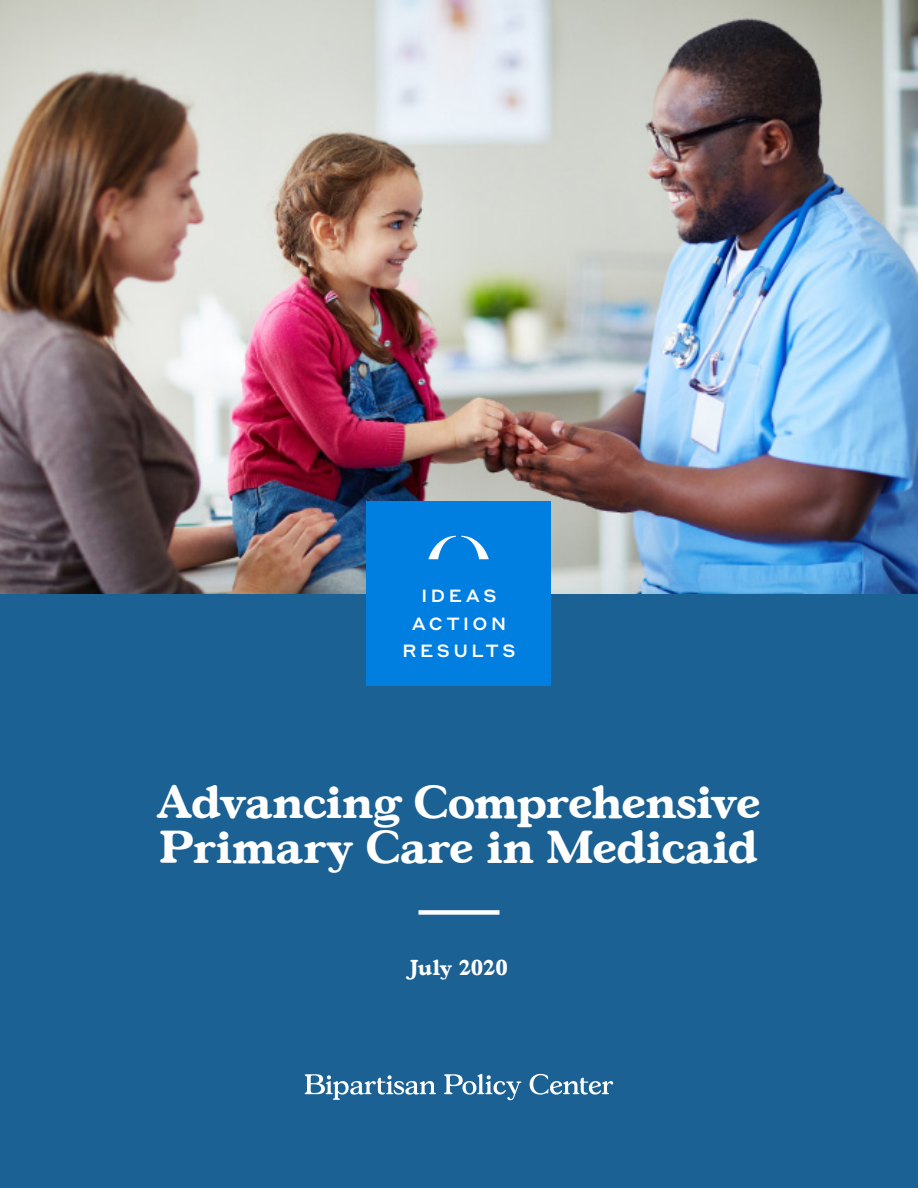
<style>
.page{position:relative;width:918px;height:1188px;background:#fff}
.page>*{position:absolute;margin:0;border:0;box-sizing:border-box;transform-origin:0 0}
.t1{font:700 45px/45px "Gascogne TS";letter-spacing:.01em;color:#fff}
.t2{font:700 21px "Gascogne TS";letter-spacing:.02em;color:#fff}
.t3{font:500 17.4px "Styrene A";letter-spacing:.205em;color:#fff}
</style>
<div class="page">
<img style="left:0;top:0;width:918px;height:594px">
<div style="left:0;top:594px;width:918px;height:594px;background:#1b6194"></div>
<div style="left:366px;top:502px;width:185px;height:184px;background:#007fe1"></div>
<svg style="left:428px;top:536px;width:61px;height:23px"></svg>
<svg style="left:444px;top:1074px;width:77px;height:26px"></svg>
<svg style="left:305px;top:1074px;width:131px;height:26px"></svg>
<svg style="left:530px;top:1074px;width:83px;height:21px"></svg>
<div style="left:418px;top:910px;width:82px;height:5px;background:#fff"></div>
<p class="t3" style="left:421px;top:581px;width:77px">IDEAS</p>
<p class="t3" style="left:412px;top:609px;width:96px">ACTION</p>
<p class="t3" style="left:402px;top:636px;width:115px">RESULTS</p>
<p class="t1" style="left:158px;top:779px;width:604px">Advancing Comprehensive<br>Primary Care in Medicaid</p>
<p class="t2" style="left:410px;top:954px;width:99px">July 2020</p>
</div>
